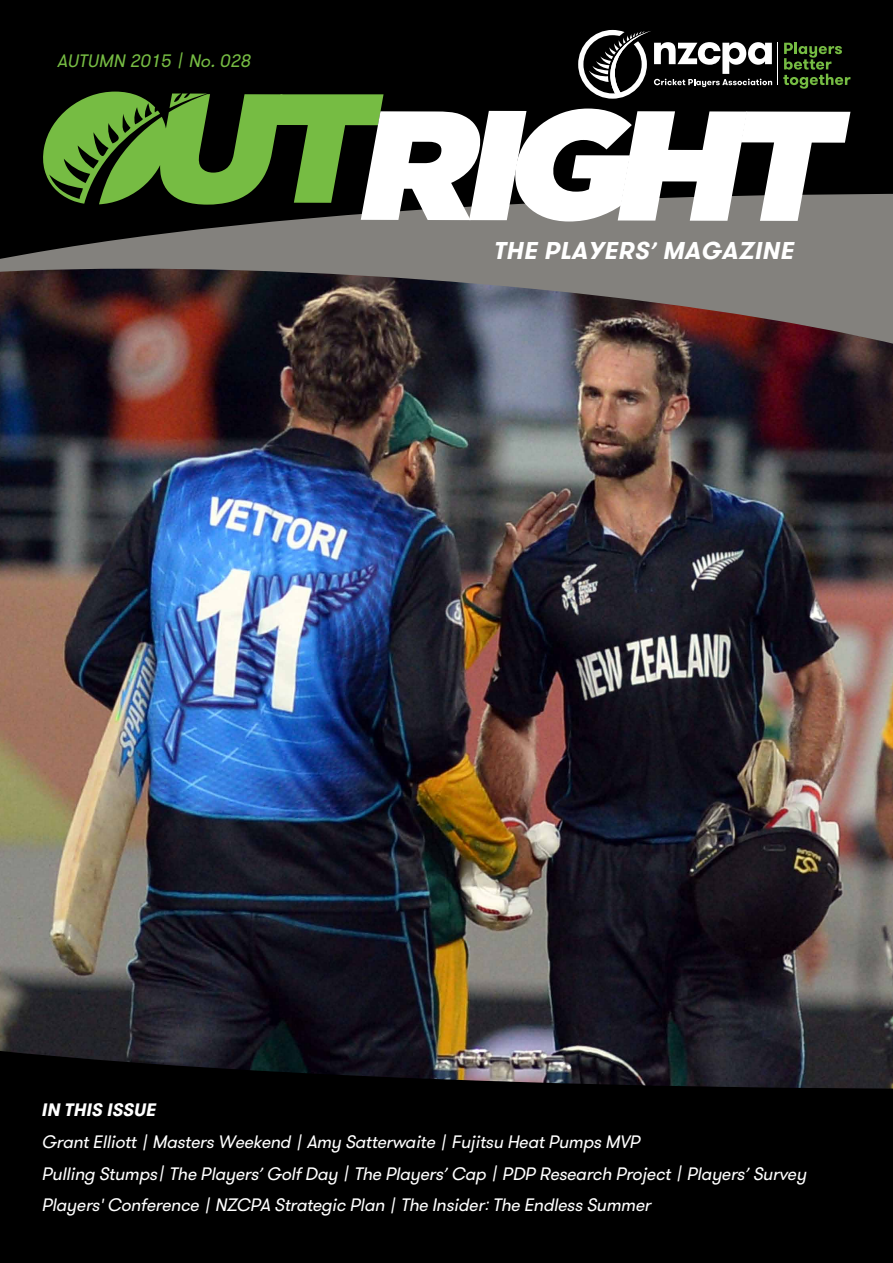
<style>
.page{position:relative;width:893px;height:1263px;background:#fff}
.page>*{position:absolute;margin:0;border:0;box-sizing:border-box;transform-origin:0 0}
.t1{font:italic 700 24.3px "GT Walsheim Trial";color:#fff}
.t2{font:italic 18px/32px "GT Walsheim Trial";letter-spacing:-.02em;color:#fff}
.t3{font:italic 18px "GT Walsheim Trial";color:#76bc43}
.s1{font-family:"Calibri"}
.s2{font-weight:700}
</style>
<div class="page">
<img style="left:0;top:347px;width:893px;height:703px">
<div style="left:0;top:0;width:893px;height:191px;background:#000"></div>
<svg style="left:0;top:191px;width:893px;height:156px;background:#5f5554"></svg>
<svg style="left:0;top:1050px;width:893px;height:213px;background:#050506"></svg>
<svg style="left:43px;top:30px;width:807px;height:192px"></svg>
<hr style="left:778px;top:43px;width:1px;height:42px;background:#fff">
<p class="t3" style="left:57px;top:54px;width:198px">Autumn 2015 <span class="s1">|</span> No. 028</p>
<h1 class="t1" style="left:493px;top:241px;width:275px">THE PLAYERS<span class="s1">’</span> MAGAZINE</h1>
<p class="t2" style="left:41px;top:1095px;width:770px"><span class="s2">IN THIS ISSUE<br></span>GrantElliott<span class="s1">|</span>Masters Weekend <span class="s1">|</span>Amy Satterwaite <span class="s1">|</span>Fujitsu HeatPumps MVP<br>Pulling Stumps<span class="s1">|</span>The Players<span class="s1">’</span>GolfDay <span class="s1">|</span>The Players<span class="s1">’</span>Cap <span class="s1">|</span>PDP Research Project<span class="s1">|</span>Players<span class="s1">’</span>Survey Players<span class="s1">'</span>Conference <span class="s1">|</span>NZCPA Strategic Plan <span class="s1">|</span>The Insider<span class="s1">:</span>The Endless Summer</p>
</div>
